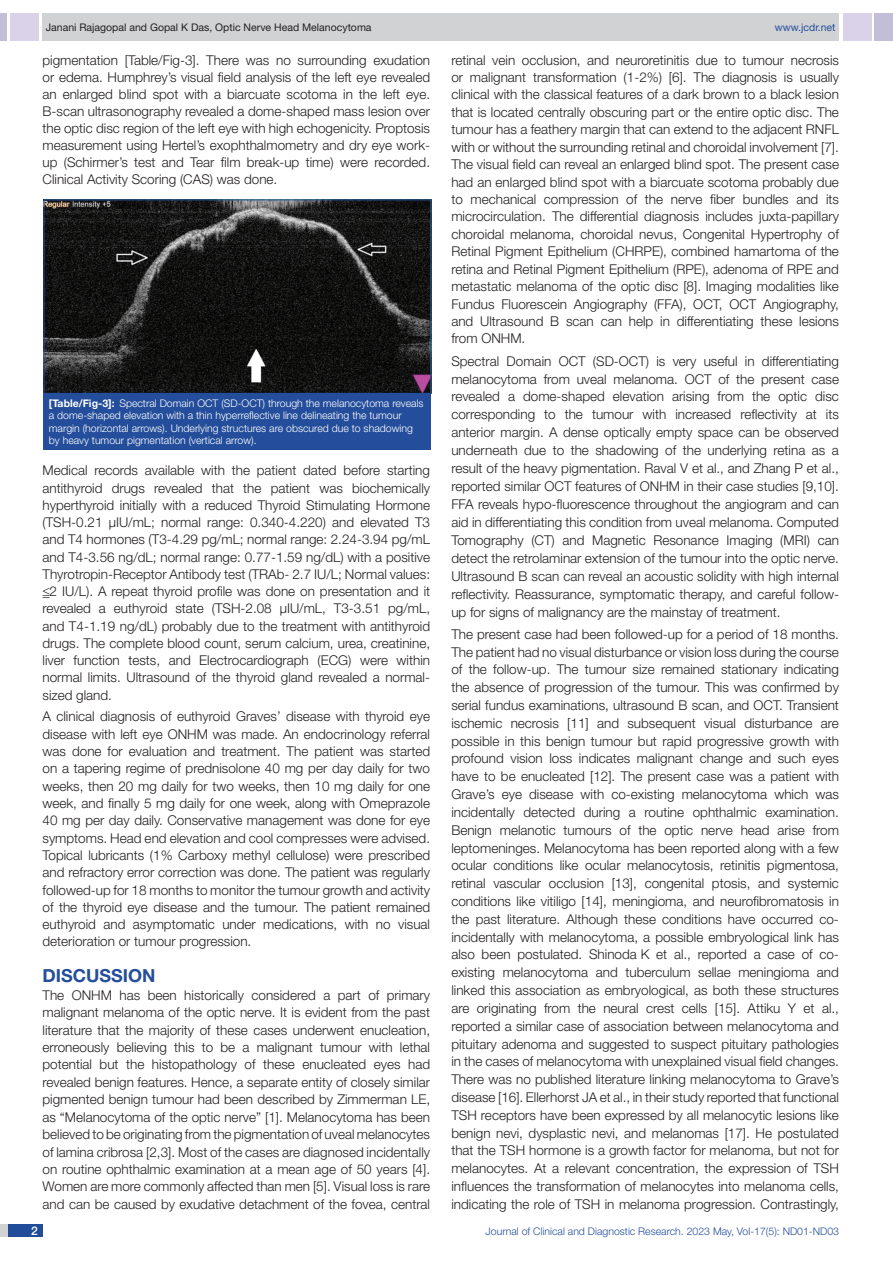
<style>
.page{position:relative;width:893px;height:1263px;background:#fff}
.page>*{position:absolute;margin:0;border:0;box-sizing:border-box;transform-origin:0 0}
.Heading{font:700 18px "Helvetica Neue";color:#244e9b}
.Body_text{font:300 13.5px/17.4px "Helvetica Neue";color:#231f20;text-align:justify}
.t1{font:500 12px "Helvetica Neue";color:#fff}
.TABLE_FIG{font:300 10.5px/12.6px "Helvetica Neue";color:#fff}
.t2{font:300 10.5px "Helvetica Neue";color:#244e9b}
.t3{font:10.5px "Helvetica Neue";color:#231f20}
.t4{font:10.5px "Helvetica Neue";color:#244e9b}
.s1{font-weight:700}
</style>
<div class="page">
<div style="left:0;top:13px;width:7px;height:28px;background:#c2bed7"></div>
<div style="left:10px;top:13px;width:29px;height:28px;background:#d9d2e8"></div>
<div style="left:43px;top:13px;width:796px;height:28px;background:#d1d2d4"></div>
<div style="left:875px;top:13px;width:18px;height:28px;background:#c2bed7"></div>
<div style="left:843px;top:13px;width:29px;height:28px;background:#d9d2e8"></div>
<div style="left:0;top:1224px;width:43px;height:13px;background:#d1d2d4"></div>
<div style="left:8px;top:1224px;width:35px;height:13px;background:#214c99"></div>
<img style="left:46px;top:202px;width:383px;height:190px">
<div style="left:44px;top:200px;width:387px;height:194px;border:1px solid #244e9b"></div>
<div style="left:44px;top:393px;width:387px;height:57px;background:#244e9b"></div>
<p class="t3" style="left:46px;top:21px;width:327px">Janani Rajagopal and Gopal K Das, Optic Nerve Head Melanocytoma</p>
<p class="t4" style="left:775px;top:21px;width:62px">www.jcdr.net</p>
<p class="Body_text" style="left:43px;top:51px;width:389px">pigmentation [Table/Fig-3]. There was no surrounding exudation or edema. Humphrey’s visual field analysis of the left eye revealed an enlarged blind spot with a biarcuate scotoma in the left eye.<br>B-scan ultrasonography revealed a dome-shaped mass lesion over the optic disc region of the left eye with high echogenicity. Proptosis measurement using Hertel’s exophthalmometry and dry eye work&shy;up (Schirmer’s test and Tear film break-up time) were recorded.<br>Clinical Activity Scoring (CAS) was done.</p>
<p class="TABLE_FIG" style="left:49px;top:396px;width:376px"><span class="s1">[Table/Fig-3]:</span> Spectral Domain OCT (SD-OCT) through the melanocytoma reveals a dome-shaped elevation with a thin hyperreflective line delineating the tumour margin (horizontal arrows). Underlying structures are obscured due to shadowing by heavy tumour pigmentation (vertical arrow).</p>
<p class="Body_text" style="left:43px;top:462px;width:389px">Medical records available with the patient dated before starting antithyroid drugs revealed that the patient was biochemically hyperthyroid initially with a reduced Thyroid Stimulating Hormone (TSH-0.21 μIU/mL; normal range: 0.340-4.220) and elevated T3 and T4 hormones (T3-4.29 pg/mL; normal range: 2.24-3.94 pg/mL and T4-3.56 ng/dL; normal range: 0.77-1.59 ng/dL) with a positive Thyrotropin-Receptor Antibody test (TRAb- 2.7 IU/L; Normal values: ≤_2 IU/L). A repeat thyroid profile was done on presentation and it revealed a euthyroid state (TSH-2.08 μIU/mL, T3-3.51 pg/mL, and T4-1.19 ng/dL) probably due to the treatment with antithyroid drugs. The complete blood count, serum calcium, urea, creatinine, liver function tests, and Electrocardiograph (ECG) were within normal limits. Ultrasound of the thyroid gland revealed a normal&shy;sized gland.</p>
<p class="Body_text" style="left:43px;top:707px;width:389px">A clinical diagnosis of euthyroid Graves’ disease with thyroid eye disease with left eye ONHM was made. An endocrinology referral was done for evaluation and treatment. The patient was started on a tapering regime of prednisolone 40 mg per day daily for two weeks, then 20 mg daily for two weeks, then 10 mg daily for one week, and finally 5 mg daily for one week, along with Omeprazole 40 mg per day daily. Conservative management was done for eye symptoms. Head end elevation and cool compresses were advised.<br>Topical lubricants (1% Carboxy methyl cellulose) were prescribed and refractory error correction was done. The patient was regularly followed-up for 18 months to monitor the tumour growth and activity of the thyroid eye disease and the tumour. The patient remained euthyroid and asymptomatic under medications, with no visual deterioration or tumour progression.</p>
<p class="Heading" style="left:43px;top:965px;width:115px">DISCUSSION</p>
<p class="Body_text" style="left:43px;top:986px;width:389px">The ONHM has been historically considered a part of primary malignant melanoma of the optic nerve. It is evident from the past literature that the majority of these cases underwent enucleation, erroneously believing this to be a malignant tumour with lethal potential but the histopathology of these enucleated eyes had revealed benign features. Hence, a separate entity of closely similar pigmented benign tumour had been described by Zimmerman LE, as “Melanocytoma of the optic nerve” [1]. Melanocytoma has been believed to be originating from the pigmentation of uveal melanocytes of lamina cribrosa [2,3]. Most of the cases are diagnosed incidentally on routine ophthalmic examination at a mean age of 50 years [4].<br>Women are more commonly affected than men [5]. Visual loss is rare and can be caused by exudative detachment of the fovea, central</p>
<p class="Body_text" style="left:451px;top:51px;width:389px">retinal vein occlusion, and neuroretinitis due to tumour necrosis or malignant transformation (1-2%) [6]. The diagnosis is usually clinical with the classical features of a dark brown to a black lesion that is located centrally obscuring part or the entire optic disc. The tumour has a feathery margin that can extend to the adjacent RNFL with or without the surrounding retinal and choroidal involvement [7].<br>The visual field can reveal an enlarged blind spot. The present case had an enlarged blind spot with a biarcuate scotoma probably due to mechanical compression of the nerve fiber bundles and its microcirculation. The differential diagnosis includes juxta-papillary choroidal melanoma, choroidal nevus, Congenital Hypertrophy of Retinal Pigment Epithelium (CHRPE), combined hamartoma of the retina and Retinal Pigment Epithelium (RPE), adenoma of RPE and metastatic melanoma of the optic disc [8]. Imaging modalities like Fundus Fluorescein Angiography (FFA), OCT, OCT Angiography, and Ultrasound B scan can help in differentiating these lesions from ONHM.</p>
<p class="Body_text" style="left:451px;top:352px;width:389px;line-height:18px">Spectral Domain OCT (SD-OCT) is very useful in differentiating melanocytoma from uveal melanoma. OCT of the present case revealed a dome-shaped elevation arising from the optic disc corresponding to the tumour with increased reflectivity at its anterior margin. A dense optically empty space can be observed underneath due to the shadowing of the underlying retina as a result of the heavy pigmentation. Raval V et al., and Zhang P et al., reported similar OCT features of ONHM in their case studies [9,10].<br>FFA reveals hypo-fluorescence throughout the angiogram and can aid in differentiating this condition from uveal melanoma. Computed Tomography (CT) and Magnetic Resonance Imaging (MRI) can detect the retrolaminar extension of the tumour into the optic nerve.<br>Ultrasound B scan can reveal an acoustic solidity with high internal reflectivity. Reassurance, symptomatic therapy, and careful follow&shy;up for signs of malignancy are the mainstay of treatment.</p>
<p class="Body_text" style="left:451px;top:625px;width:389px;line-height:17.9px">The present case had been followed-up for a period of 18 months.<br>The patient had no visual disturbance or vision loss during the course of the follow-up. The tumour size remained stationary indicating the absence of progression of the tumour. This was confirmed by serial fundus examinations, ultrasound B scan, and OCT. Transient ischemic necrosis [11] and subsequent visual disturbance are possible in this benign tumour but rapid progressive growth with profound vision loss indicates malignant change and such eyes have to be enucleated [12]. The present case was a patient with Grave’s eye disease with co-existing melanocytoma which was incidentally detected during a routine ophthalmic examination.<br>Benign melanotic tumours of the optic nerve head arise from leptomeninges. Melanocytoma has been reported along with a few ocular conditions like ocular melanocytosis, retinitis pigmentosa, retinal vascular occlusion [13], congenital ptosis, and systemic conditions like vitiligo [14], meningioma, and neurofibromatosis in the past literature. Although these conditions have occurred co&shy;incidentally with melanocytoma, a possible embryological link has also been postulated. Shinoda K et al., reported a case of co&shy;existing melanocytoma and tuberculum sellae meningioma and linked this association as embryological, as both these structures are originating from the neural crest cells [15]. Attiku Y et al., reported a similar case of association between melanocytoma and pituitary adenoma and suggested to suspect pituitary pathologies in the cases of melanocytoma with unexplained visual field changes.<br>There was no published literature linking melanocytoma to Grave’s disease [16]. Ellerhorst JA et al., in their study reported that functional TSH receptors have been expressed by all melanocytic lesions like benign nevi, dysplastic nevi, and melanomas [17]. He postulated that the TSH hormone is a growth factor for melanoma, but not for melanocytes. At a relevant concentration, the expression of TSH influences the transformation of melanocytes into melanoma cells, indicating the role of TSH in melanoma progression. Contrastingly,</p>
<p class="t1" style="left:31px;top:1223px;width:8px">2</p>
<p class="t2" style="left:486px;top:1225px;width:355px">Journal of Clinical and Diagnostic Research. 2023 May, Vol-17(5): ND01-ND03</p>
</div>
